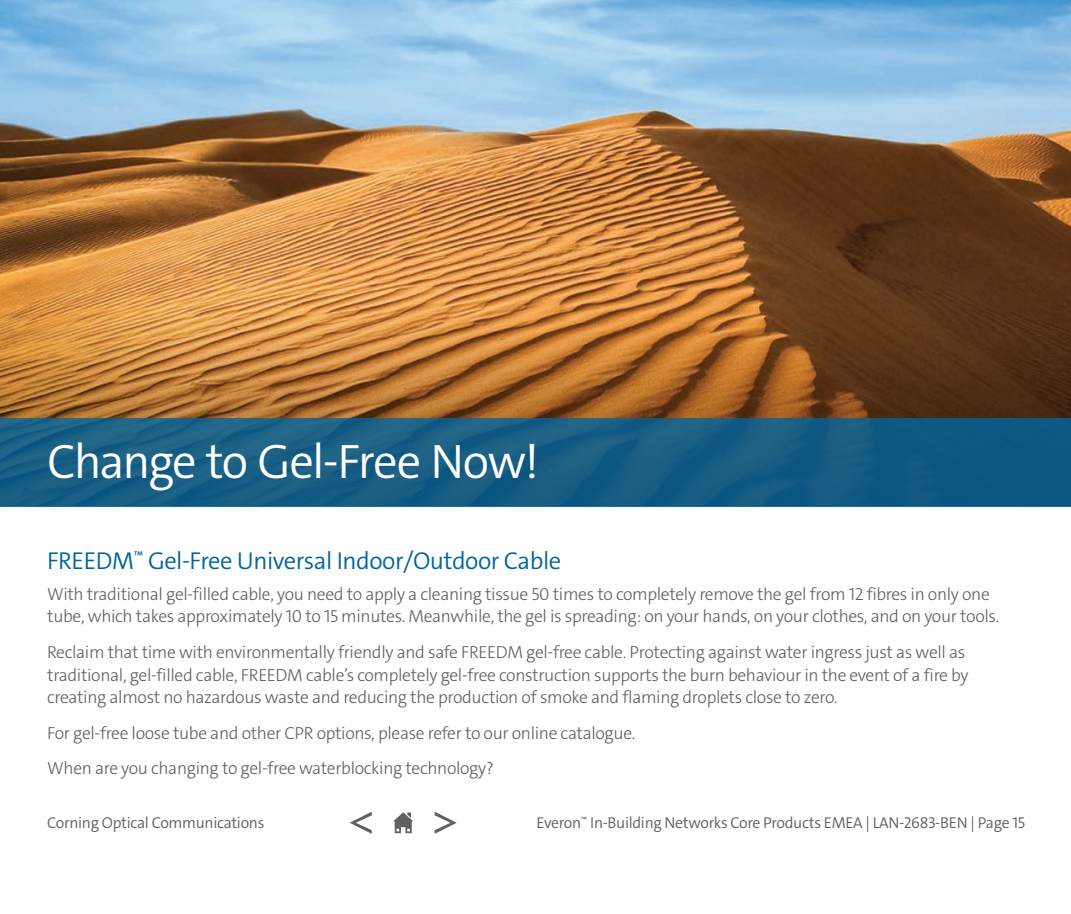
<style>
.page{position:relative;width:1071px;height:914px;background:#fff}
.page>*{position:absolute;margin:0;border:0;box-sizing:border-box;transform-origin:0 0}
.t1{font:300 48.65px "The Sans C4 s";letter-spacing:-.04em;color:#fff}
.Subheader1{font:300 24.5px "The Sans C4 s";letter-spacing:-.02em;color:#00649e}
.Body_Copy{font:300 17.5px/22.8px "The Sans C4 s";letter-spacing:-.02em;color:#5f5f62}
.t2{font:300 15.75px "The Sans C4 s";letter-spacing:-.02em;color:#5f5f62}
</style>
<div class="page">
<img style="left:0;top:0;width:1071px;height:307px">
<svg style="left:0;top:307px;width:1071px;height:111px;background:#a0662d"></svg>
<div style="left:0;top:418px;width:1071px;height:88px;background:linear-gradient(to right,#1d6285,#0e5781)"></div>
<svg style="left:393px;top:812px;width:20px;height:21px"></svg>
<svg style="left:435px;top:812px;width:22px;height:21px"></svg>
<svg style="left:350px;top:811px;width:22px;height:22px"></svg>
<p class="t1" style="left:47px;top:430px;width:494px">Change to Gel-Free Now!</p>
<p class="Subheader1" style="left:47px;top:545px;width:516px">FREEDM<sup>™</sup> Gel-Free Universal Indoor/Outdoor Cable</p>
<p class="Body_Copy" style="left:47px;top:582px;width:954px">With traditional gel-filled cable, you need to apply a cleaning tissue 50 times to completely remove the gel from 12 fibres in only one tube, which takes approximately 10 to 15 minutes. Meanwhile, the gel is spreading: on your hands, on your clothes, and on your tools.</p>
<p class="Body_Copy" style="left:47px;top:640px;width:923px">Reclaim that time with environmentally friendly and safe FREEDM gel-free cable. Protecting against water ingress just as well as traditional, gel-filled cable, FREEDM cable’s completely gel-free construction supports the burn behaviour in the event of a fire by creating almost no hazardous waste and reducing the production of smoke and flaming droplets close to zero.</p>
<p class="Body_Copy" style="left:47px;top:721px;width:590px">For gel-free loose tube and other CPR options, please refer to our online catalogue.</p>
<p class="Body_Copy" style="left:47px;top:756px;width:448px">When are you changing to gel-free waterblocking technology?</p>
<p class="t2" style="left:47px;top:812px;width:219px">Corning Optical Communications</p>
<p class="t2" style="left:537px;top:812px;width:490px">Everon<sup>™</sup> In-Building Networks Core Products EMEA | LAN-2683-BEN | Page 15</p>
</div>
